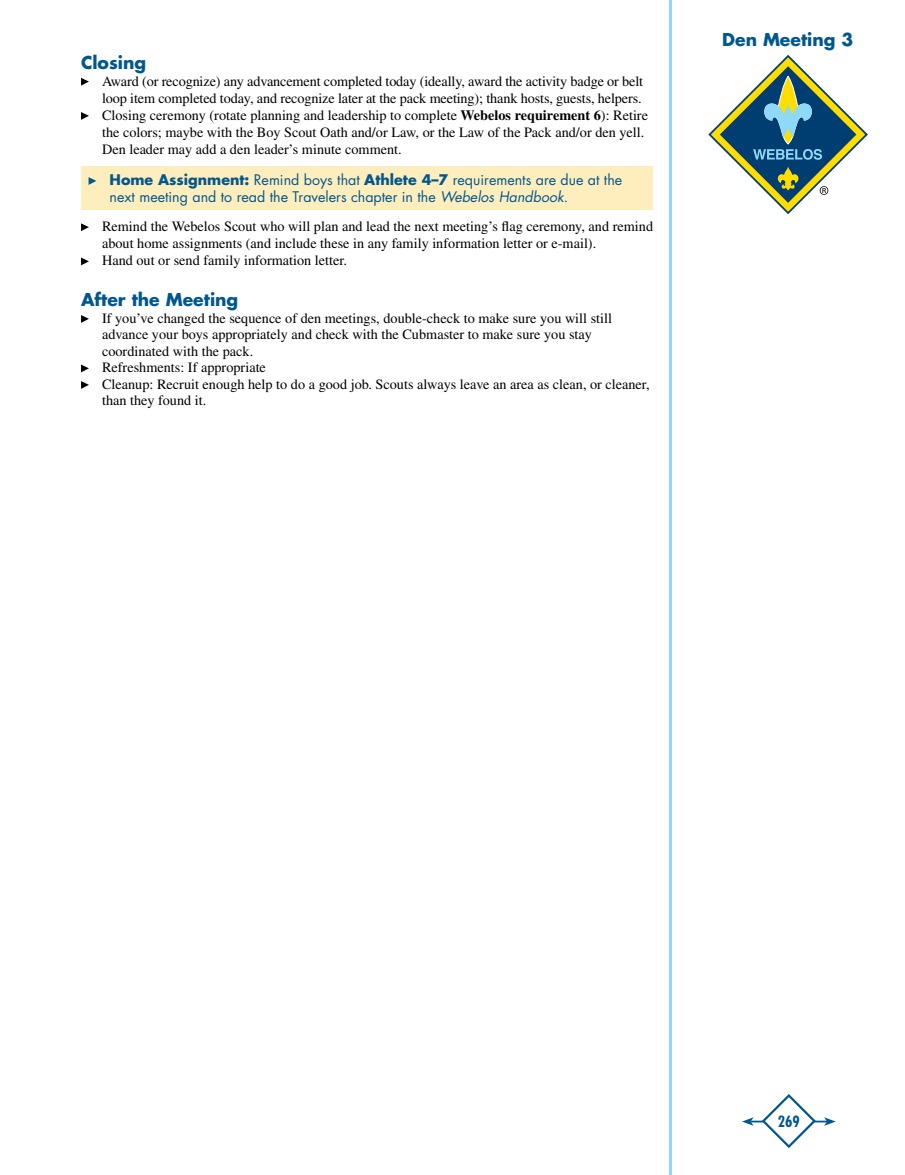
<style>
.page{position:relative;width:905px;height:1175px;background:#fff}
.page>*{position:absolute;margin:0;border:0;box-sizing:border-box;transform-origin:0 0}
.t1{font:700 17.25px "Futura";color:#00578e}
.t2{font:700 condensed 15px "Futura";color:#00578e}
.t3{font:14.25px/17.1px "Times";color:#000}
.t4{font:14.25px/17.1px "Futura";color:#00578e}
.s1{font-weight:700}
.s2{font-style:italic}
</style>
<div class="page">
<svg style="left:708px;top:55px;width:159px;height:158px"></svg>
<hr style="left:750px;top:1120px;width:77px;height:2px;background:#00578e">
<svg style="left:742px;top:1117px;width:11px;height:8px"></svg>
<svg style="left:824px;top:1117px;width:11px;height:8px"></svg>
<svg style="left:760px;top:1094px;width:57px;height:54px"></svg>
<hr style="left:669px;top:0;width:3px;height:1174px;background:#8ed8f8">
<svg style="left:81px;top:78px;width:8px;height:8px"></svg>
<svg style="left:81px;top:112px;width:8px;height:8px"></svg>
<div style="left:81px;top:166px;width:571px;height:43px;background:#ffeebd"></div>
<svg style="left:88px;top:177px;width:8px;height:8px"></svg>
<svg style="left:81px;top:223px;width:8px;height:8px"></svg>
<svg style="left:81px;top:257px;width:8px;height:8px"></svg>
<svg style="left:81px;top:315px;width:8px;height:8px"></svg>
<svg style="left:81px;top:364px;width:8px;height:8px"></svg>
<svg style="left:81px;top:381px;width:8px;height:8px"></svg>
<p class="t1" style="left:81px;top:51px;width:67px">Closing</p>
<p class="t3" style="left:102px;top:72px;width:547px">Award (or recognize) any advancement completed today (ideally, award the activity badge or belt loop item completed today, and recognize later at the pack meeting); thank hosts, guests, helpers.<br>Closing ceremony (rotate planning and leadership to complete <span class="s1">Webelos requirement 6</span>): Retire the colors; maybe with the Boy Scout Oath and/or Law, or the Law of the Pack and/or den yell.<br>Den leader may add a den leader’s minute comment.</p>
<p class="t4" style="left:109px;top:171px;width:514px"><span class="s1">Home Assignment:</span> Remind boys that <span class="s1">Athlete 4–7</span> requirements are due at the next meeting and to read the Travelers chapter in the <span class="s2">Webelos Handbook</span>.</p>
<p class="t3" style="left:102px;top:218px;width:552px">Remind the Webelos Scout who will plan and lead the next meeting’s flag ceremony, and remind about home assignments (and include these in any family information letter or e-mail).<br>Hand out or send family information letter.</p>
<p class="t1" style="left:81px;top:288px;width:159px">After the Meeting</p>
<p class="t3" style="left:102px;top:310px;width:549px;line-height:16.5px">If you’ve changed the sequence of den meetings, double-check to make sure you will still advance your boys appropriately and check with the Cubmaster to make sure you stay coordinated with the pack.<br>Refreshments: If appropriate<br>Cleanup: Recruit enough help to do a good job. Scouts always leave an area as clean, or cleaner, than they found it.</p>
<p class="t1" style="left:722px;top:28px;width:133px">Den Meeting 3</p>
<p class="t2" style="left:777px;top:1112px;width:24px">269</p>
</div>
